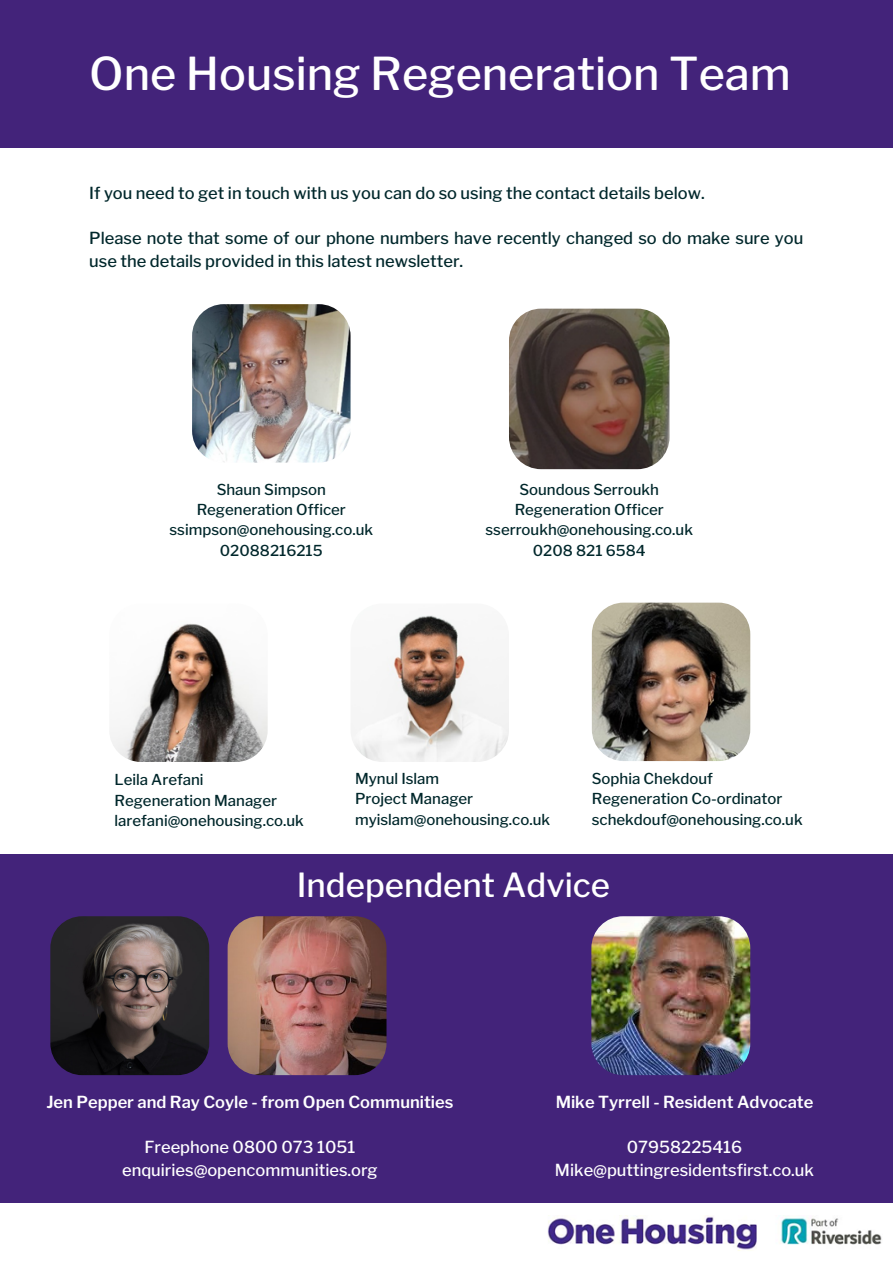
<style>
.page{position:relative;width:893px;height:1264px;background:#fff}
.page>*{position:absolute;margin:0;border:0;box-sizing:border-box;transform-origin:0 0}
.t1{font:500 45px "Libre Franklin";color:#fff}
.t2{font:500 33px "Libre Franklin";color:#fff}
.t3{font:500 16.5px/22.5px "Libre Franklin";color:#00272b}
.t4{font:500 16.5px/22.5px "Libre Franklin";color:#fff;text-align:center}
.t5{font:600 16.5px "Libre Franklin";color:#fff}
.t6{font:500 15px/20.2px "Libre Franklin";color:#00272b}
</style>
<div class="page">
<div style="left:0;top:0;width:892px;height:147px;background:#43237a"></div>
<div style="left:0;top:853px;width:892px;height:349px;background:#43237a"></div>
<img style="left:547px;top:1215px;width:335px;height:36px">
<img style="left:509px;top:308px;width:160px;height:161px;border-radius:32px">
<img style="left:192px;top:304px;width:158px;height:158px;border-radius:32px">
<img style="left:350px;top:603px;width:159px;height:159px;border-radius:32px">
<img style="left:591px;top:602px;width:159px;height:159px;border-radius:32px">
<img style="left:109px;top:603px;width:159px;height:159px;border-radius:32px">
<img style="left:591px;top:916px;width:159px;height:159px;border-radius:32px">
<img style="left:50px;top:916px;width:159px;height:159px;border-radius:32px">
<img style="left:227px;top:916px;width:159px;height:159px;border-radius:32px">
<h1 class="t1" style="left:89px;top:46px;width:703px">One Housing Regeneration Team</h1>
<p class="t3" style="left:89px;top:182px;width:617px">If you need to get in touch with us you can do so using the contact details below.</p>
<p class="t3" style="left:89px;top:227px;width:715px">Please note that some of our phone numbers have recently changed so do make sure you use the details provided in this latest newsletter.</p>
<p class="t6" style="left:169px;top:479px;width:205px;text-align:center">Shaun Simpson<br>Regeneration Officer ssimpson@onehousing.co.uk<br>02088216215</p>
<p class="t6" style="left:485px;top:479px;width:209px;text-align:center">Soundous Serroukh<br>Regeneration Officer sserroukh@onehousing.co.uk<br>0208 821 6584</p>
<p class="t6" style="left:114px;top:770px;width:191px">Leila Arefani<br>Regeneration Manager larefani@onehousing.co.uk</p>
<p class="t6" style="left:355px;top:768px;width:196px">Mynul Islam<br>Project Manager myislam@onehousing.co.uk</p>
<p class="t6" style="left:591px;top:768px;width:212px">Sophia Chekdouf<br>Regeneration Co-ordinator schekdouf@onehousing.co.uk</p>
<h2 class="t2" style="left:297px;top:865px;width:315px">Independent Advice</h2>
<p class="t5" style="left:46px;top:1092px;width:408px">Jen Pepper and Ray Coyle - from Open Communities</p>
<p class="t4" style="left:122px;top:1136px;width:257px">Freephone 0800 073 1051 enquiries@opencommunities.org</p>
<p class="t5" style="left:555px;top:1092px;width:259px">Mike Tyrrell - Resident Advocate</p>
<p class="t4" style="left:555px;top:1136px;width:260px">07958225416<br>Mike@puttingresidentsfirst.co.uk</p>
</div>
